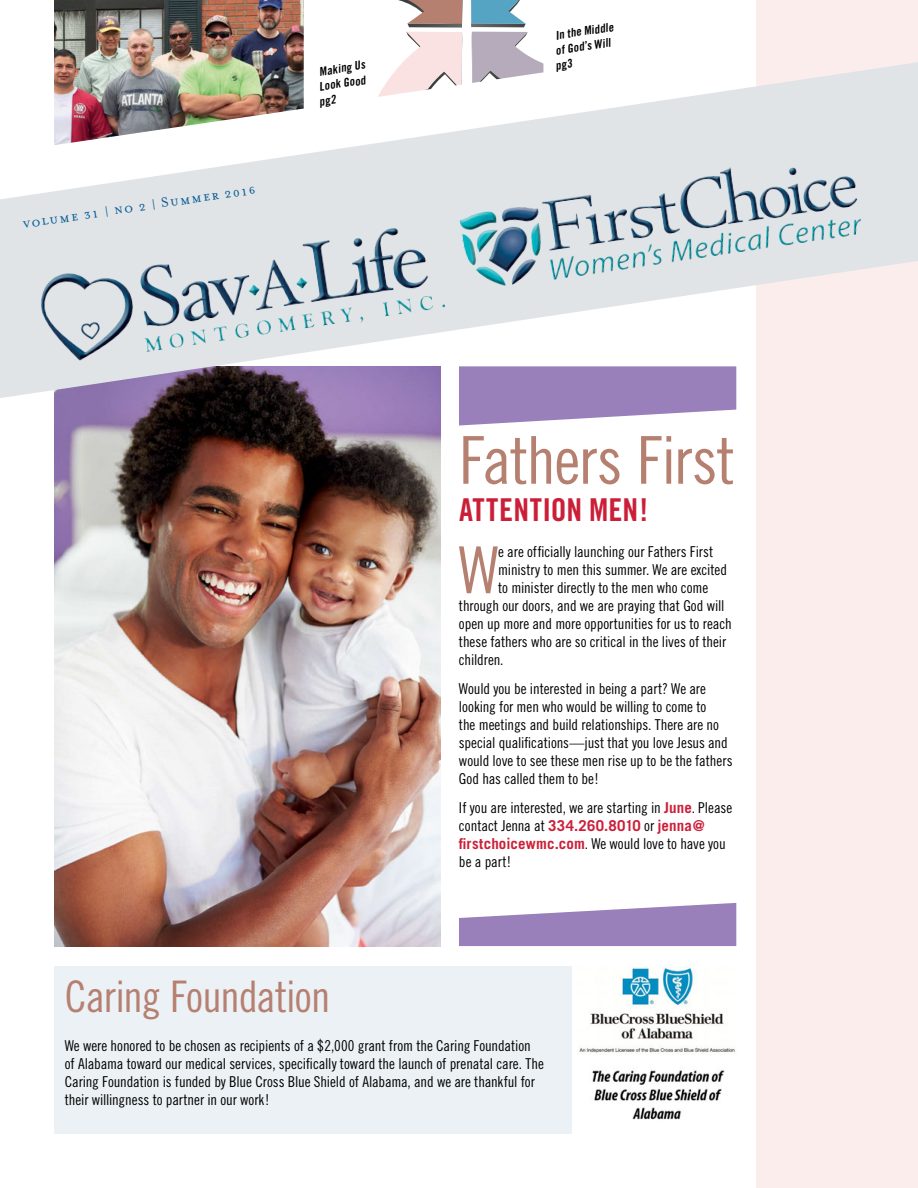
<style>
.page{position:relative;width:918px;height:1188px;background:#fff}
.page>*{position:absolute;margin:0;border:0;box-sizing:border-box;transform-origin:0 0}
.t1{font:66px "Trade Gothic Cond Eighteen";letter-spacing:-.02em;color:#b68071}
.t2{font:64.8px "Trade Gothic Cond Eighteen";color:#b68071}
.t3{font:43.5px "Trade Gothic Cond Eighteen";letter-spacing:-.02em;color:#b68071}
.t4{font:31.5px "Trade Gothic Bold Cond Twenty";letter-spacing:.005em;color:#cb1f38}
.t5{font:15px/18px "Trade Gothic Cond Eighteen";letter-spacing:-.005em;color:#000}
.t6{font:700 15px "Trade Gothic";letter-spacing:.015em;color:#cb1f38}
.t7{font:15px "Mrs Eaves Small Caps";color:#035993}
.t8{font:italic 12px/14.9px "Trade Gothic Bold Cond Twenty";color:#000}
.s1{font-family:"Mrs Eaves Roman"}
.s2{font-family:"Trade Gothic";font-weight:700;color:#cb1f38}
.s3{font-family:"Trade Gothic Cond Eighteen";font-weight:400;color:#000}
</style>
<div class="page">
<img style="left:54px;top:398px;width:386px;height:548px">
<div style="left:756px;top:0;width:162px;height:1188px;background:#faedec"></div>
<svg style="left:0;top:62px;width:918px;height:336px"></svg>
<img style="left:54px;top:0;width:250px;height:145px">
<svg style="left:354px;top:0;width:189px;height:101px"></svg>
<img style="left:33px;top:201px;width:424px;height:193px">
<img style="left:458px;top:145px;width:437px;height:160px">
<svg style="left:459px;top:366px;width:277px;height:60px;background:#a792c4"></svg>
<svg style="left:459px;top:903px;width:277px;height:43px"></svg>
<div style="left:54px;top:967px;width:517px;height:167px;background:#ebf1f5"></div>
<img style="left:579px;top:967px;width:156px;height:153px">
<p class="t7" style="left:22px;top:215px;width:237px;rotate:-8deg">volume 31 <span class="s1">|</span> no 2 <span class="s1">|</span> Summer 2016</p>
<p class="t8" style="left:313px;top:65px;width:53px;text-indent:5px;rotate:-9deg">Making Us<br>Look Good pg2</p>
<p class="t8" style="left:550px;top:29px;width:65px;text-indent:5px;rotate:-9deg">In the Middle of God’s Will pg3</p>
<h1 class="t1" style="left:459px;top:421px;width:278px">Fathers First</h1>
<h3 class="t4" style="left:459px;top:491px;width:191px">ATTENTION MEN!</h3>
<h2 class="t2" style="left:459px;top:532px;width:41px">W</h2>
<p class="t5" style="left:498px;top:543px;width:217px">e are officially launching our Fathers First</p>
<p class="t5" style="left:498px;top:561px;width:230px">ministry to men this summer. We are excited</p>
<p class="t5" style="left:498px;top:579px;width:212px">to minister directly to the men who come</p>
<p class="t5" style="left:459px;top:597px;width:267px">through our doors, and we are praying that God will</p>
<p class="t5" style="left:459px;top:615px;width:274px">open up more and more opportunities for us to reach</p>
<p class="t5" style="left:459px;top:633px;width:269px">these fathers who are so critical in the lives of their</p>
<p class="t5" style="left:459px;top:651px;width:46px">children.</p>
<p class="t5" style="left:459px;top:680px;width:275px">Would you be interested in being a part? We are looking for men who would be willing to come to<br>the meetings and build relationships. There are no special qualifications—just that you love Jesus and would love to see these men rise up to be the fathers God has called them to be!</p>
<p class="t5" style="left:459px;top:798px;width:275px">If you are interested, we are starting in <span class="s2">June</span>. Please</p>
<p class="t6" style="left:459px;top:816px;width:247px"><span class="s3">contact Jenna at</span> 334.260.8010 <span class="s3">or</span> jenna@</p>
<p class="t5" style="left:459px;top:834px;width:268px"><span class="s2">firstchoicewmc.com</span>. We would love to have you be a part!</p>
<h3 class="t3" style="left:65px;top:970px;width:267px">Caring Foundation</h3>
<p class="t5" style="left:65px;top:1037px;width:481px">We were honored to be chosen as recipients of a $2,000 grant from the Caring Foundation of Alabama toward our medical services, specifically toward the launch of prenatal care. The Caring Foundation is funded by Blue Cross Blue Shield of Alabama, and we are thankful for their willingness to partner in our work!</p>
</div>
